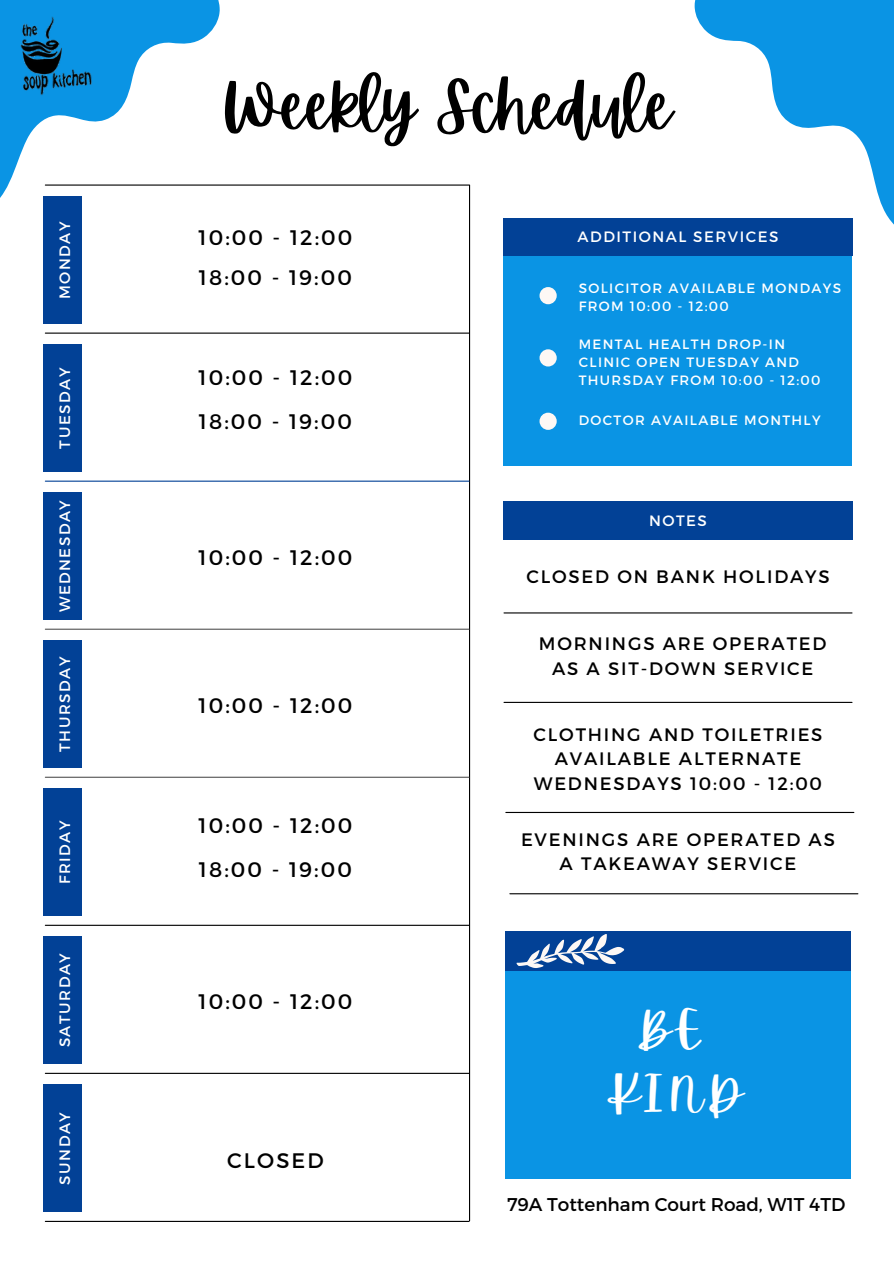
<style>
.page{position:relative;width:894px;height:1264px;background:#fff}
.page>*{position:absolute;margin:0;border:0;box-sizing:border-box;transform-origin:0 0}
.t1{font:66px "Apricots";color:#000}
.t2{font:49.2px "Apricots";color:#fff}
.t3{font:46.65px/64.8px "Apricots";letter-spacing:.1em;color:#fff;text-align:center}
.t4{font:44.7px "Apricots";color:#fff}
.t5{font:21px "Montserrat";letter-spacing:.1em;color:#000}
.t6{font:18.45px "Montserrat";color:#000}
.t7{font:18px/24.8px "Montserrat";letter-spacing:.1em;color:#000;text-align:center}
.t8{font:15px "Montserrat";letter-spacing:.1em;color:#fff}
.t9{font:13.5px/18px "Montserrat";letter-spacing:.1em;color:#fff}
</style>
<div class="page">
<svg style="left:0;top:0;width:220px;height:274px"></svg>
<hr style="left:45px;top:184px;width:424px;height:2px;background:#000">
<hr style="left:504px;top:612px;width:347px;height:1px;background:#000">
<hr style="left:504px;top:701px;width:347px;height:2px;background:#000">
<hr style="left:505px;top:812px;width:348px;height:1px;background:#000">
<hr style="left:509px;top:893px;width:348px;height:1px;background:#000">
<hr style="left:469px;top:185px;width:1px;height:1035px;background:#000">
<div style="left:503px;top:256px;width:349px;height:209px;background:#0a94e4"></div>
<div style="left:503px;top:218px;width:349px;height:38px;background:#024196"></div>
<div style="left:505px;top:931px;width:345px;height:39px;background:#024196"></div>
<div style="left:503px;top:501px;width:349px;height:39px;background:#024196"></div>
<div style="left:44px;top:196px;width:38px;height:128px;background:#024196"></div>
<div style="left:44px;top:344px;width:38px;height:128px;background:#024196"></div>
<div style="left:44px;top:492px;width:38px;height:128px;background:#024196"></div>
<div style="left:44px;top:640px;width:38px;height:128px;background:#024196"></div>
<div style="left:44px;top:788px;width:38px;height:127px;background:#024196"></div>
<div style="left:44px;top:936px;width:38px;height:127px;background:#024196"></div>
<div style="left:44px;top:1084px;width:38px;height:127px;background:#024196"></div>
<hr style="left:45px;top:332px;width:424px;height:2px;background:#000">
<hr style="left:45px;top:480px;width:424px;height:1px;background:#024196">
<hr style="left:45px;top:628px;width:424px;height:1px;background:#545454">
<hr style="left:45px;top:776px;width:424px;height:1px;background:#545454">
<hr style="left:45px;top:924px;width:424px;height:1px;background:#000">
<hr style="left:45px;top:1072px;width:424px;height:1px;background:#000">
<hr style="left:45px;top:1220px;width:424px;height:1px;background:#000">
<svg style="left:516px;top:934px;width:109px;height:34px"></svg>
<div style="left:539px;top:412px;width:17px;height:18px;background:#fdf8f5;border-radius:50%"></div>
<div style="left:505px;top:970px;width:345px;height:208px;background:#0a94e4"></div>
<div style="left:539px;top:349px;width:17px;height:17px;background:#fdf8f5;border-radius:50%"></div>
<div style="left:539px;top:287px;width:17px;height:17px;background:#fdf8f5;border-radius:50%"></div>
<img style="left:19px;top:15px;width:73px;height:80px">
<svg style="left:694px;top:0;width:199px;height:256px"></svg>
<p class="t8" style="left:55px;top:299px;width:79px;rotate:-90deg">MONDAY</p>
<p class="t8" style="left:55px;top:448px;width:82px;rotate:-90deg">TUESDAY</p>
<p class="t8" style="left:55px;top:612px;width:114px;rotate:-90deg">WEDNESDAY</p>
<h1 class="t8" style="left:55px;top:751px;width:96px;rotate:-90deg">THURSDAY</h1>
<p class="t8" style="left:55px;top:884px;width:65px;rotate:-90deg">FRIDAY</p>
<p class="t8" style="left:55px;top:1047px;width:96px;rotate:-90deg">SATURDAY</p>
<p class="t8" style="left:55px;top:1184px;width:74px;rotate:-90deg">SUNDAY</p>
<p class="t1" style="left:221px;top:69px;width:452px">Weekly Schedule</p>
<p class="t5" style="left:198px;top:223px;width:155px">10:00 - 12:00</p>
<p class="t5" style="left:199px;top:264px;width:155px">18:00 - 19:00</p>
<p class="t5" style="left:198px;top:364px;width:155px">10:00 - 12:00</p>
<p class="t5" style="left:199px;top:407px;width:155px">18:00 - 19:00</p>
<p class="t5" style="left:198px;top:543px;width:155px">10:00 - 12:00</p>
<h3 class="t5" style="left:198px;top:692px;width:155px">10:00 - 12:00</h3>
<h3 class="t5" style="left:198px;top:812px;width:155px">10:00 - 12:00</h3>
<h3 class="t5" style="left:199px;top:855px;width:155px">18:00 - 19:00</h3>
<p class="t5" style="left:198px;top:988px;width:155px">10:00 - 12:00</p>
<p class="t5" style="left:227px;top:1146px;width:98px">CLOSED</p>
<p class="t8" style="left:577px;top:227px;width:202px">ADDITIONAL SERVICES</p>
<p class="t9" style="left:578px;top:279px;width:264px">SOLICITOR AVAILABLE MONDAYS<br>FROM 10:00 - 12:00</p>
<h3 class="t9" style="left:578px;top:335px;width:243px">MENTAL HEALTH DROP-IN<br>CLINIC OPEN TUESDAY AND<br>THURSDAY FROM 10:00 - 12:00</h3>
<p class="t9" style="left:578px;top:410px;width:243px">DOCTOR AVAILABLE MONTHLY</p>
<h3 class="t8" style="left:648px;top:511px;width:59px">NOTES</h3>
<p class="t7" style="left:526px;top:563px;width:305px">CLOSED ON BANK HOLIDAYS</p>
<p class="t7" style="left:539px;top:630px;width:289px">MORNINGS ARE OPERATED<br>AS A SIT-DOWN SERVICE</p>
<h4 class="t7" style="left:533px;top:720px;width:290px">CLOTHING AND TOILETRIES<br>AVAILABLE ALTERNATE<br>WEDNESDAYS 10:00 - 12:00</h4>
<h4 class="t7" style="left:521px;top:825px;width:315px">EVENINGS ARE OPERATED AS<br>A TAKEAWAY SERVICE</h4>
<p class="t4" style="left:633px;top:999px;width:62px">BE</p>
<h3 class="t2" style="left:604px;top:1061px;width:138px">KIND</h3>
<h4 class="t3" style="left:613px;top:997px;width:131px">BE<br>KIND</h4>
<p class="t6" style="left:507px;top:1192px;width:340px">79A Tottenham Court Road, W1T 4TD</p>
</div>
